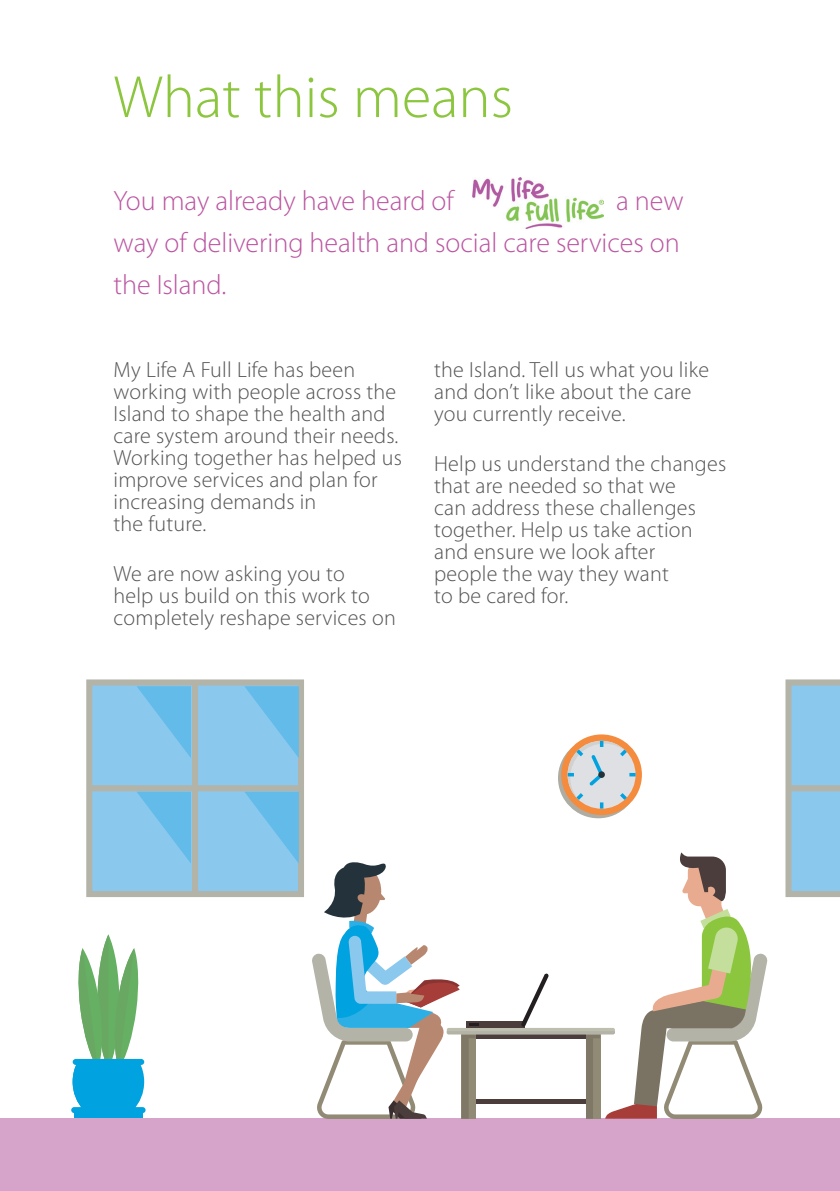
<style>
.page{position:relative;width:840px;height:1191px;background:#fff}
.page>*{position:absolute;margin:0;border:0;box-sizing:border-box;transform-origin:0 0}
.t1{font:300 60px "Myriad Pro";color:#8bc63e}
.Large_Intro_Para{font:300 28px/42px "Myriad Pro";color:#bb55a1}
.New_Body_Copy{font:300 22px/22px "Myriad Pro";letter-spacing:.01em;color:#545354}
</style>
<div class="page">
<div style="left:86px;top:679px;width:218px;height:218px;background:#8ac8ee;border:6px solid #b3b3a8"></div>
<div style="left:192px;top:680px;width:6px;height:216px;background:#b3b3a8"></div>
<div style="left:87px;top:785px;width:216px;height:6px;background:#b3b3a8"></div>
<svg style="left:137px;top:686px;width:54px;height:72px"></svg>
<svg style="left:136px;top:791px;width:55px;height:72px"></svg>
<svg style="left:245px;top:686px;width:53px;height:72px"></svg>
<svg style="left:244px;top:791px;width:54px;height:72px"></svg>
<svg style="left:785px;top:679px;width:54px;height:218px;background:#93c5e3"></svg>
<div style="left:786px;top:785px;width:53px;height:6px;background:#b3b3a8"></div>
<div style="left:0;top:1119px;width:839px;height:72px;background:#d6a4ca"></div>
<svg style="left:311px;top:852px;width:456px;height:267px"></svg>
<svg style="left:557px;top:737px;width:81px;height:81px"></svg>
<div style="left:561px;top:734px;width:80px;height:81px;background:#f58b3c;border-radius:50%"></div>
<svg style="left:567px;top:741px;width:68px;height:67px"></svg>
<div style="left:598px;top:771px;width:6px;height:7px;background:#24333b;border-radius:50%"></div>
<svg style="left:73px;top:934px;width:71px;height:173px"></svg>
<div style="left:73px;top:1059px;width:71px;height:6px;background:#00a2df;border-radius:3px"></div>
<div style="left:74px;top:1110px;width:68px;height:7px;background:#00a2df"></div>
<div style="left:71px;top:1107px;width:74px;height:6px;background:#00a2df;border-radius:3px"></div>
<img style="left:472px;top:177px;width:130px;height:52px">
<p class="t1" style="left:113px;top:64px;width:401px">What this means</p>
<p class="Large_Intro_Para" style="left:113px;top:180px;width:341px">You may already have heard of</p>
<p class="Large_Intro_Para" style="left:113px;top:180px;width:571px;text-indent:502px">a new way of delivering health and social care services on the Island.</p>
<p class="New_Body_Copy" style="left:113px;top:358px;width:290px">My Life A Full Life has been working with people across the<br>Island to shape the health and care system around their needs.<br>Working together has helped us improve services and plan for increasing demands in<br>the future.</p>
<p class="New_Body_Copy" style="left:113px;top:563px;width:283px">We are now asking you to<br>help us build on this work to completely reshape services on</p>
<p class="New_Body_Copy" style="left:434px;top:358px;width:276px">the Island. Tell us what you like and don’t like about the care you currently receive.</p>
<p class="New_Body_Copy" style="left:434px;top:453px;width:293px">Help us understand the changes that are needed so that we<br>can address these challenges together. Help us take action and ensure we look after<br>people the way they want<br>to be cared for.</p>
</div>
